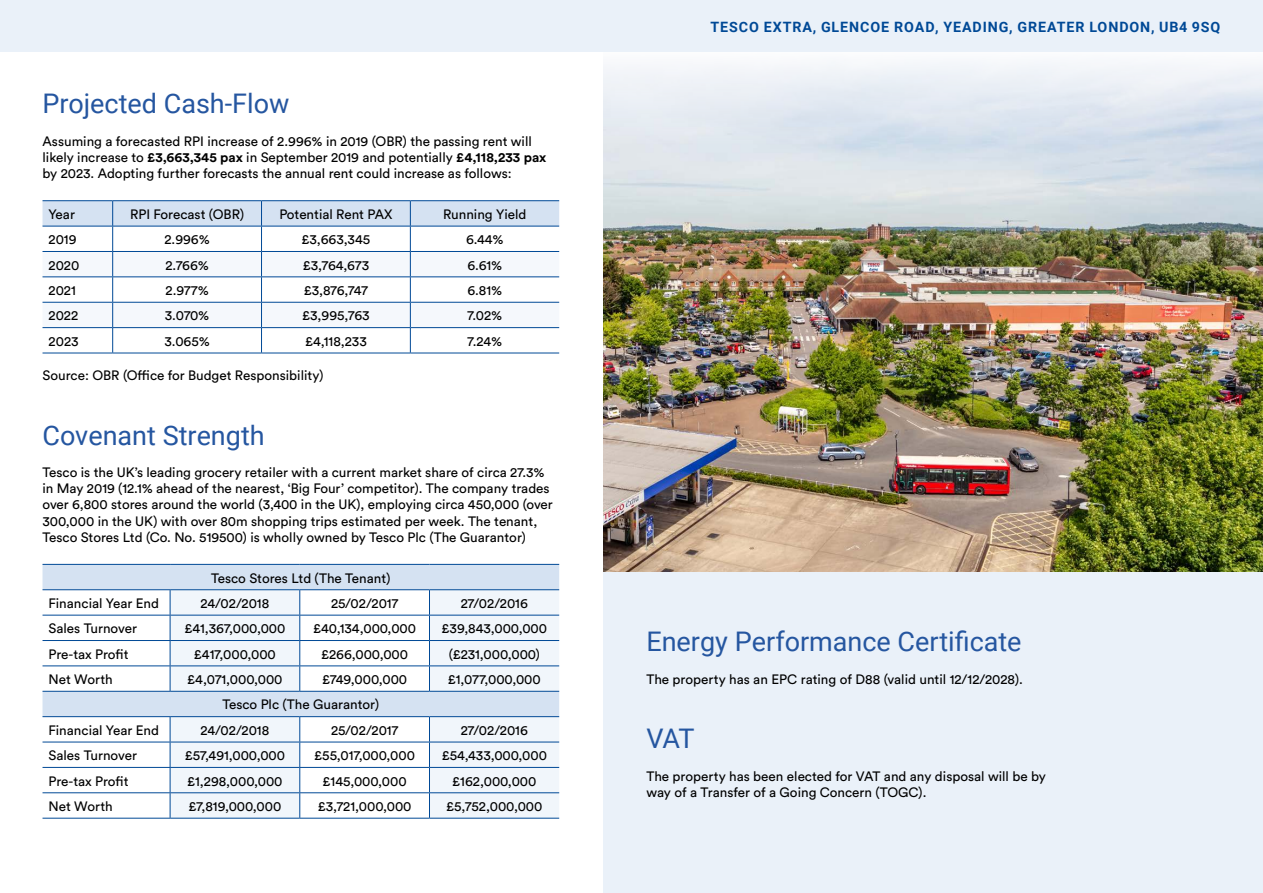
<style>
.page{position:relative;width:1263px;height:893px;background:#fff}
.page>*{position:absolute;margin:0;border:0;box-sizing:border-box;transform-origin:0 0}
.t1{font:27px "Roboto";color:#2556a0}
.t2{font:700 14.25px "Roboto";letter-spacing:.065em;color:#004996}
.t3{font:13.5px/16.2px "Circular Pro";color:#000}
.s1{font-weight:700}
</style>
<div class="page">
<div style="left:604px;top:51px;width:659px;height:842px;background:#eaf1f9"></div>
<hr style="left:43px;top:200px;width:70px;height:1px;background:#004996">
<hr style="left:113px;top:200px;width:148px;height:1px;background:#004996">
<hr style="left:261px;top:200px;width:149px;height:1px;background:#004996">
<hr style="left:410px;top:200px;width:149px;height:1px;background:#004996">
<hr style="left:43px;top:353px;width:70px;height:1px;background:#004996">
<hr style="left:113px;top:353px;width:148px;height:1px;background:#004996">
<hr style="left:261px;top:353px;width:149px;height:1px;background:#004996">
<hr style="left:410px;top:353px;width:149px;height:1px;background:#004996">
<svg style="left:43px;top:201px;width:516px;height:152px"></svg>
<div style="left:43px;top:565px;width:516px;height:151px;background:#d5e2f2"></div>
<svg style="left:170px;top:590px;width:389px;height:228px;fill:#f1f6fb"></svg>
<hr style="left:43px;top:564px;width:127px;height:1px;background:#004996">
<hr style="left:170px;top:564px;width:130px;height:1px;background:#004996">
<hr style="left:300px;top:564px;width:129px;height:1px;background:#004996">
<hr style="left:429px;top:564px;width:130px;height:1px;background:#004996">
<hr style="left:43px;top:589px;width:127px;height:1px;background:#004996">
<hr style="left:170px;top:589px;width:130px;height:1px;background:#004996">
<hr style="left:300px;top:589px;width:129px;height:1px;background:#004996">
<hr style="left:429px;top:589px;width:130px;height:1px;background:#004996">
<hr style="left:429px;top:615px;width:130px;height:1px;background:#004996">
<hr style="left:429px;top:640px;width:130px;height:1px;background:#004996">
<hr style="left:429px;top:665px;width:130px;height:1px;background:#004996">
<svg style="left:43px;top:590px;width:387px;height:101px"></svg>
<hr style="left:43px;top:691px;width:127px;height:1px;background:#004996">
<hr style="left:170px;top:691px;width:130px;height:1px;background:#004996">
<hr style="left:300px;top:691px;width:129px;height:1px;background:#004996">
<hr style="left:429px;top:691px;width:130px;height:1px;background:#004996">
<hr style="left:43px;top:716px;width:127px;height:1px;background:#004996">
<hr style="left:170px;top:716px;width:130px;height:1px;background:#004996">
<hr style="left:300px;top:716px;width:129px;height:1px;background:#004996">
<hr style="left:429px;top:716px;width:130px;height:1px;background:#004996">
<hr style="left:429px;top:742px;width:130px;height:1px;background:#004996">
<hr style="left:429px;top:767px;width:130px;height:1px;background:#004996">
<hr style="left:429px;top:792px;width:130px;height:1px;background:#004996">
<svg style="left:43px;top:717px;width:387px;height:101px"></svg>
<hr style="left:43px;top:818px;width:127px;height:1px;background:#004996">
<hr style="left:170px;top:818px;width:130px;height:1px;background:#004996">
<hr style="left:300px;top:818px;width:129px;height:1px;background:#004996">
<hr style="left:429px;top:818px;width:130px;height:1px;background:#004996">
<img style="left:604px;top:52px;width:659px;height:520px">
<div style="left:0;top:0;width:1263px;height:51px;background:#eaf1f9"></div>
<h1 class="t1" style="left:43px;top:85px;width:248px">Projected Cash-Flow</h1>
<p class="t3" style="left:43px;top:132px;width:505px">Assuming a forecasted RPI increase of 2.996% in 2019 (OBR) the passing rent will likely increase to <span class="s1">£3,663,345 pax</span> in September 2019 and potentially <span class="s1">£4,118,233 pax </span>by 2023. Adopting further forecasts the annual rent could increase as follows:</p>
<p class="t3" style="left:49px;top:205px;width:28px">Year</p>
<p class="t3" style="left:130px;top:205px;width:116px">RPI Forecast (OBR)</p>
<p class="t3" style="left:279px;top:205px;width:115px">Potential Rent PAX</p>
<p class="t3" style="left:443px;top:205px;width:85px">Running Yield</p>
<p class="t3" style="left:49px;top:231px;width:29px">2019</p>
<p class="t3" style="left:164px;top:231px;width:47px">2.996%</p>
<p class="t3" style="left:302px;top:231px;width:70px">£3,663,345</p>
<p class="t3" style="left:466px;top:231px;width:39px">6.44%</p>
<p class="t3" style="left:49px;top:256px;width:32px">2020</p>
<p class="t3" style="left:165px;top:256px;width:45px">2.766%</p>
<p class="t3" style="left:303px;top:256px;width:68px">£3,764,673</p>
<p class="t3" style="left:467px;top:256px;width:36px">6.61%</p>
<p class="t3" style="left:49px;top:282px;width:29px">2021</p>
<p class="t3" style="left:166px;top:282px;width:45px">2.977%</p>
<p class="t3" style="left:304px;top:282px;width:66px">£3,876,747</p>
<p class="t3" style="left:467px;top:282px;width:36px">6.81%</p>
<p class="t3" style="left:49px;top:307px;width:31px">2022</p>
<p class="t3" style="left:165px;top:307px;width:46px">3.070%</p>
<p class="t3" style="left:302px;top:307px;width:69px">£3,995,763</p>
<p class="t3" style="left:467px;top:307px;width:36px">7.02%</p>
<p class="t3" style="left:49px;top:332px;width:32px">2023</p>
<p class="t3" style="left:165px;top:332px;width:47px">3.065%</p>
<p class="t3" style="left:305px;top:332px;width:63px">£4,118,233</p>
<p class="t3" style="left:468px;top:332px;width:36px">7.24%</p>
<p class="t3" style="left:43px;top:366px;width:282px">Source: OBR (Office for Budget Responsibility)</p>
<h1 class="t1" style="left:43px;top:416px;width:224px">Covenant Strength</h1>
<p class="t3" style="left:43px;top:464px;width:512px">Tesco is the UK’s leading grocery retailer with a current market share of circa 27.3% in May 2019 (12.1% ahead of the nearest, ‘Big Four’ competitor). The company trades over 6,800 stores around the world (3,400 in the UK), employing circa 450,000 (over 300,000 in the UK) with over 80m shopping trips estimated per week. The tenant, Tesco Stores Ltd (Co. No. 519500) is wholly owned by Tesco Plc (The Guarantor)</p>
<p class="t3" style="left:211px;top:569px;width:181px">Tesco Stores Ltd (The Tenant)</p>
<p class="t3" style="left:49px;top:594px;width:112px">Financial Year End</p>
<p class="t3" style="left:201px;top:594px;width:70px">24/02/2018</p>
<p class="t3" style="left:331px;top:594px;width:69px">25/02/2017</p>
<p class="t3" style="left:461px;top:594px;width:69px">27/02/2016</p>
<p class="t3" style="left:49px;top:620px;width:90px">Sales Turnover</p>
<p class="t3" style="left:184px;top:620px;width:103px">£41,367,000,000</p>
<p class="t3" style="left:313px;top:620px;width:104px">£40,134,000,000</p>
<p class="t3" style="left:442px;top:620px;width:107px">£39,843,000,000</p>
<p class="t3" style="left:49px;top:645px;width:82px">Pre-tax Profit</p>
<p class="t3" style="left:194px;top:645px;width:83px">£417,000,000</p>
<p class="t3" style="left:321px;top:645px;width:88px">£266,000,000</p>
<p class="t3" style="left:449px;top:645px;width:93px">(£231,000,000)</p>
<p class="t3" style="left:49px;top:671px;width:66px">Net Worth</p>
<p class="t3" style="left:187px;top:671px;width:97px">£4,071,000,000</p>
<p class="t3" style="left:322px;top:671px;width:87px">£749,000,000</p>
<p class="t3" style="left:448px;top:671px;width:94px">£1,077,000,000</p>
<p class="t3" style="left:222px;top:696px;width:158px">Tesco Plc (The Guarantor)</p>
<p class="t3" style="left:49px;top:721px;width:112px">Financial Year End</p>
<p class="t3" style="left:201px;top:721px;width:70px">24/02/2018</p>
<p class="t3" style="left:331px;top:721px;width:69px">25/02/2017</p>
<p class="t3" style="left:461px;top:721px;width:69px">27/02/2016</p>
<p class="t3" style="left:49px;top:747px;width:90px">Sales Turnover</p>
<p class="t3" style="left:185px;top:747px;width:102px">£57,491,000,000</p>
<p class="t3" style="left:314px;top:747px;width:102px">£55,017,000,000</p>
<p class="t3" style="left:442px;top:747px;width:107px">£54,433,000,000</p>
<p class="t3" style="left:49px;top:772px;width:82px">Pre-tax Profit</p>
<p class="t3" style="left:187px;top:772px;width:97px">£1,298,000,000</p>
<p class="t3" style="left:323px;top:772px;width:86px">£145,000,000</p>
<p class="t3" style="left:452px;top:772px;width:86px">£162,000,000</p>
<p class="t3" style="left:49px;top:797px;width:66px">Net Worth</p>
<p class="t3" style="left:189px;top:797px;width:94px">£7,819,000,000</p>
<p class="t3" style="left:318px;top:797px;width:95px">£3,721,000,000</p>
<p class="t3" style="left:446px;top:797px;width:98px">£5,752,000,000</p>
<p class="t2" style="left:710px;top:17px;width:511px">TESCO EXTRA, GLENCOE ROAD, YEADING, GREATER LONDON, UB4 9SQ</p>
<h1 class="t1" style="left:646px;top:623px;width:377px">Energy Performance Certificate</h1>
<p class="t3" style="left:646px;top:670px;width:378px">The property has an EPC rating of D88 (valid until 12/12/2028).</p>
<h1 class="t1" style="left:646px;top:720px;width:50px">VAT</h1>
<p class="t3" style="left:646px;top:767px;width:401px">The property has been elected for VAT and any disposal will be by way of a Transfer of a Going Concern (TOGC).</p>
</div>
